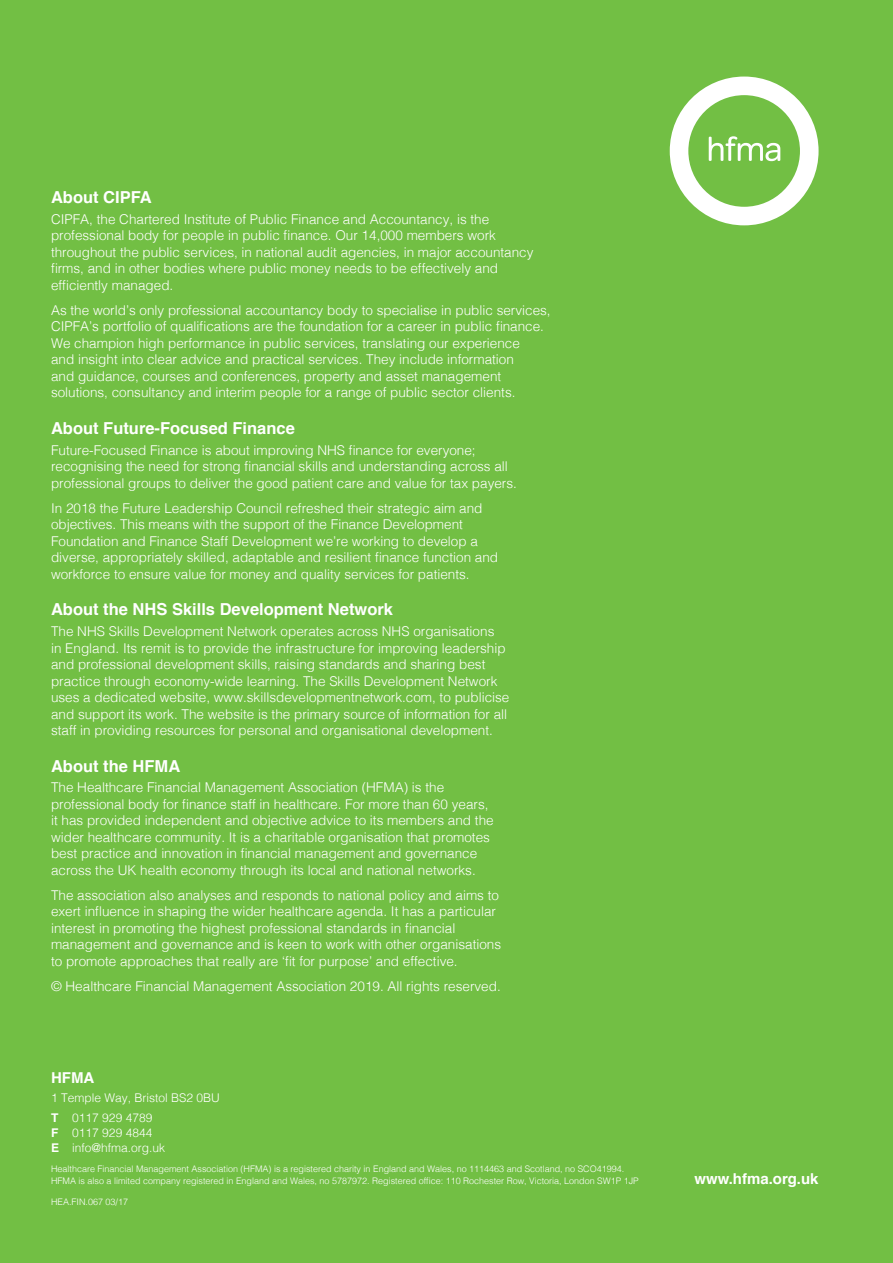
<style>
.page{position:relative;width:893px;height:1263px;background:#72bf44}
.page>*{position:absolute;margin:0;border:0;box-sizing:border-box;transform-origin:0 0}
.t1{font:700 16.5px "Helvetica";color:#fff}
.t2{font:700 15px "Helvetica";color:#fff}
.t3{font:300 13.5px/16.5px "Helvetica";color:#fff}
.t4{font:300 12px/19.2px "Helvetica";color:#fff}
.t5{font:300 9px/12px "Helvetica";color:#fff}
.s1{font-weight:700}
</style>
<div class="page">
<svg style="left:670px;top:77px;width:149px;height:148px"></svg>
<p class="t1" style="left:51px;top:184px;width:102px">About CIPFA</p>
<p class="t3" style="left:51px;top:210px;width:484px">CIPFA, the Chartered Institute of Public Finance and Accountancy, is the professional body for people in public finance. Our 14,000 members work throughout the public services, in national audit agencies, in major accountancy firms, and in other bodies where public money needs to be effectively and efficiently managed.</p>
<p class="t3" style="left:51px;top:301px;width:501px">As the world’s only professional accountancy body to specialise in public services, CIPFA’s portfolio of qualifications are the foundation for a career in public finance.<br>We champion high performance in public services, translating our experience<br>and insight into clear advice and practical services. They include information<br>and guidance, courses and conferences, property and asset management solutions, consultancy and interim people for a range of public sector clients.</p>
<p class="t1" style="left:51px;top:415px;width:245px">About Future-Focused Finance</p>
<p class="t3" style="left:51px;top:441px;width:467px">Future-Focused Finance is about improving NHS finance for everyone; recognising the need for strong financial skills and understanding across all professional groups to deliver the good patient care and value for tax payers.</p>
<p class="t3" style="left:51px;top:499px;width:449px">In 2018 the Future Leadership Council refreshed their strategic aim and objectives. This means with the support of the Finance Development Foundation and Finance Staff Development we’re working to develop a diverse, appropriately skilled, adaptable and resilient finance function and workforce to ensure value for money and quality services for patients.</p>
<p class="t1" style="left:51px;top:596px;width:343px">About the NHS Skills Development Network</p>
<p class="t3" style="left:51px;top:622px;width:460px">The NHS Skills Development Network operates across NHS organisations<br>in England. Its remit is to provide the infrastructure for improving leadership and professional development skills, raising standards and sharing best practice through economy-wide learning. The Skills Development Network uses a dedicated website, www.skillsdevelopmentnetwork.com, to publicise and support its work. The website is the primary source of information for all staff in providing resources for personal and organisational development.</p>
<p class="t1" style="left:51px;top:752px;width:131px">About the HFMA</p>
<p class="t3" style="left:51px;top:778px;width:444px">The Healthcare Financial Management Association (HFMA) is the professional body for finance staff in healthcare. For more than 60 years, it has provided independent and objective advice to its members and the wider healthcare community. It is a charitable organisation that promotes best practice and innovation in financial management and governance across the UK health economy through its local and national networks.</p>
<p class="t3" style="left:51px;top:886px;width:452px">The association also analyses and responds to national policy and aims to exert influence in shaping the wider healthcare agenda. It has a particular interest in promoting the highest professional standards in financial management and governance and is keen to work with other organisations to promote approaches that really are ‘fit for purpose’ and effective.</p>
<p class="t3" style="left:51px;top:977px;width:451px">© Healthcare Financial Management Association 2019. All rights reserved.</p>
<p class="t2" style="left:51px;top:1066px;width:45px">HFMA</p>
<p class="t4" style="left:51px;top:1088px;width:170px">1 Temple Way, Bristol BS2 0BU<br><span class="s1">T</span> 0117 929 4789</p>
<p class="t4" style="left:51px;top:1124px;width:116px;line-height:15px"><span class="s1">F</span> 0117 929 4844<br><span class="s1">E</span> info@hfma.org.uk</p>
<p class="t5" style="left:51px;top:1162px;width:589px">Healthcare Financial Management Association (HFMA) is a registered charity in England and Wales, no 1114463 and Scotland, no SCO41994.<br>HFMA is also a limited company registered in England and Wales, no 5787972. Registered office: 110 Rochester Row, Victoria, London SW1P 1JP</p>
<p class="t5" style="left:51px;top:1195px;width:79px">HEA.FIN.067 03/17</p>
<p class="t2" style="left:694px;top:1167px;width:126px">www.hfma.org.uk</p>
</div>
